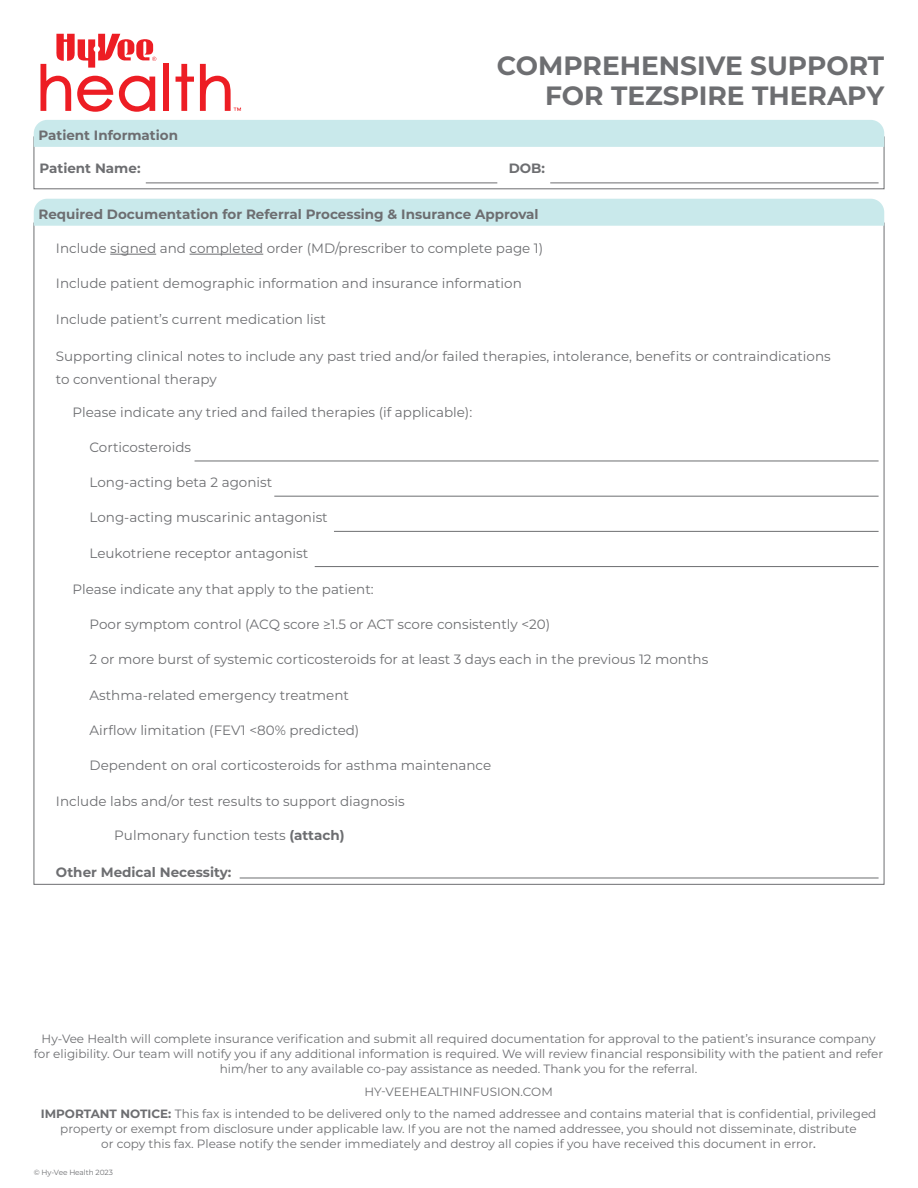
<style>
.page{position:relative;width:918px;height:1188px;background:#fff}
.page>*{position:absolute;margin:0;border:0;box-sizing:border-box;transform-origin:0 0}
.t1{font:700 26.4px/30px "Montserrat";color:#6d6e71;text-align:right}
.t2{font:13.5px/22.5px "Montserrat";color:#6d6e71}
.t3{font:700 13.5px "Montserrat";color:#6d6e71}
.t4{font:12px/15px "Montserrat";color:#6d6e71;text-align:center}
.t5{font:7.5px "Montserrat";letter-spacing:-.01em;color:#6d6e71}
.s1{font-weight:700}
.s2{font-weight:500}
</style>
<div class="page">
<div style="left:34px;top:137px;width:850px;height:52px;border:1px solid #6d6e71"></div>
<div style="left:34px;top:120px;width:850px;height:27px;background:#c9e9eb"></div>
<svg style="left:41px;top:34px;width:115px;height:78px"></svg>
<div style="left:163px;top:64px;width:6px;height:47px;background:#ed1d24"></div>
<svg style="left:176px;top:64px;width:18px;height:47px"></svg>
<svg style="left:200px;top:64px;width:41px;height:47px"></svg>
<hr style="left:146px;top:183px;width:351px;height:1px;background:#6d6e71">
<hr style="left:550px;top:183px;width:329px;height:1px;background:#6d6e71">
<div style="left:34px;top:199px;width:850px;height:27px;background:#c9e9eb"></div>
<hr style="left:110px;top:254px;width:46px;height:1px;background:#6d6e71">
<hr style="left:190px;top:254px;width:73px;height:1px;background:#6d6e71">
<hr style="left:240px;top:878px;width:639px;height:1px;background:#6d6e71">
<hr style="left:195px;top:461px;width:684px;height:1px;background:#6d6e71">
<hr style="left:274px;top:496px;width:605px;height:1px;background:#6d6e71">
<hr style="left:334px;top:531px;width:545px;height:1px;background:#6d6e71">
<hr style="left:315px;top:566px;width:564px;height:1px;background:#6d6e71">
<h1 class="t1" style="left:497px;top:49px;width:389px">COMPREHENSIVE SUPPORT<br>FOR TEZSPIRE THERAPY</h1>
<p class="t3" style="left:38px;top:125px;width:141px">Patient Information</p>
<p class="t3" style="left:40px;top:158px;width:103px">Patient Name:</p>
<p class="t3" style="left:509px;top:158px;width:38px">DOB:</p>
<p class="t3" style="left:38px;top:204px;width:502px">Required Documentation for Referral Processing &amp; Insurance Approval</p>
<p class="t2" style="left:56px;top:236px;width:489px">Include signed and completed order (MD/prescriber to complete page 1)</p>
<p class="t2" style="left:56px;top:272px;width:467px">Include patient demographic information and insurance information</p>
<p class="t2" style="left:56px;top:308px;width:272px">Include patient’s current medication list</p>
<p class="t2" style="left:56px;top:345px;width:776px">Supporting clinical notes to include any past tried and/or failed therapies, intolerance, benefits or contraindications to conventional therapy</p>
<p class="t2" style="left:73px;top:401px;width:401px">Please indicate any tried and failed therapies (if applicable):</p>
<p class="t2" style="left:90px;top:436px;width:103px">Corticosteroids</p>
<p class="t2" style="left:90px;top:471px;width:184px">Long-acting beta 2 agonist</p>
<p class="t2" style="left:90px;top:506px;width:240px">Long-acting muscarinic antagonist</p>
<p class="t2" style="left:90px;top:541px;width:220px">Leukotriene receptor antagonist</p>
<p class="t2" style="left:73px;top:578px;width:303px">Please indicate any that apply to the patient:</p>
<p class="t2" style="left:90px;top:613px;width:462px">Poor symptom control (ACQ score ≥1.5 or ACT score consistently &lt;20)</p>
<p class="t2" style="left:90px;top:647px;width:620px">2 or more burst of systemic corticosteroids for at least 3 days each in the previous 12 months</p>
<p class="t2" style="left:90px;top:683px;width:261px">Asthma-related emergency treatment</p>
<p class="t2" style="left:90px;top:718px;width:271px">Airflow limitation (FEV1 &lt;80% predicted)</p>
<p class="t2" style="left:90px;top:753px;width:403px">Dependent on oral corticosteroids for asthma maintenance</p>
<p class="t2" style="left:56px;top:789px;width:350px">Include labs and/or test results to support diagnosis</p>
<p class="t2" style="left:114px;top:824px;width:232px">Pulmonary function tests <span class="s1">(attach)</span></p>
<p class="t3" style="left:56px;top:863px;width:177px">Other Medical Necessity:</p>
<p class="t4" style="left:34px;top:1031px;width:851px">Hy-Vee Health will complete insurance verification and submit all required documentation for approval to the patient’s insurance company for eligibility. Our team will notify you if any additional information is required. We will review financial responsibility with the patient and refer him/her to any available co-pay assistance as needed. Thank you for the referral.</p>
<p class="t4" style="left:41px;top:1080px;width:837px;line-height:21.8px">HY-VEEHEALTHINFUSION.COM<br><span class="s1">IMPORTANT NOTICE:</span> This fax is intended to be delivered only to the named addressee and contains material that is confidential, privileged</p>
<p class="t4" style="left:60px;top:1120px;width:798px">property or exempt from disclosure under applicable law. If you are not the named addressee, you should not disseminate, distribute or copy this fax. Please notify the sender immediately and destroy all copies if you have received this document in error<span class="s2">.</span></p>
<p class="t5" style="left:34px;top:1167px;width:81px">© Hy-Vee Health 2023</p>
</div>
